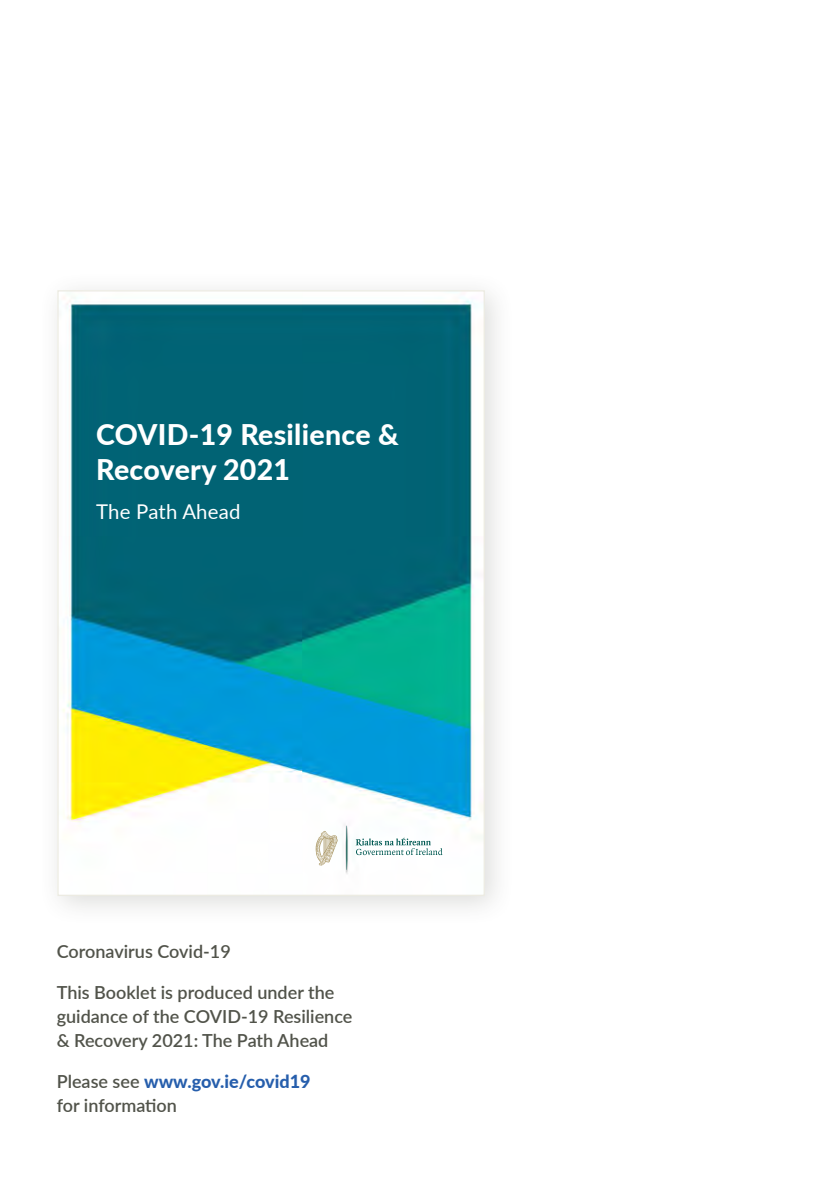
<style>
.page{position:relative;width:840px;height:1191px;background:#fff}
.page>*{position:absolute;margin:0;border:0;box-sizing:border-box;transform-origin:0 0}
.t1{font:800 28.4px/34.6px "Lato";letter-spacing:.01em;color:#fff}
.t2{font:20.4px "Lato";letter-spacing:.01em;color:#fff}
.t3{font:600 18px/24px "Lato";color:#51534a}
.s1{font-weight:800;color:#265eac}
</style>
<div class="page">
<div style="left:38px;top:270px;width:477px;height:656px;background:#51534a;opacity:.2"></div>
<img style="left:59px;top:292px;width:423px;height:602px">
<svg style="left:355px;top:837px;width:87px;height:18px"></svg>
<svg style="left:346px;top:825px;width:1px;height:44px"></svg>
<svg style="left:315px;top:831px;width:22px;height:34px"></svg>
<h1 class="t1" style="left:96px;top:416px;width:304px">COVID-19 Resilience &amp;<br>Recovery 2021</h1>
<p class="t2" style="left:96px;top:496px;width:146px">The Path Ahead</p>
<p class="t3" style="left:57px;top:938px;width:175px">Coronavirus Covid-19</p>
<p class="t3" style="left:57px;top:979px;width:297px">This Booklet is produced under the guidance of the COVID-19 Resilience &amp; Recovery 2021: The Path Ahead</p>
<p class="t3" style="left:57px;top:1068px;width:255px">Please see <span class="s1">www.gov.ie/covid19 </span>for information</p>
</div>
